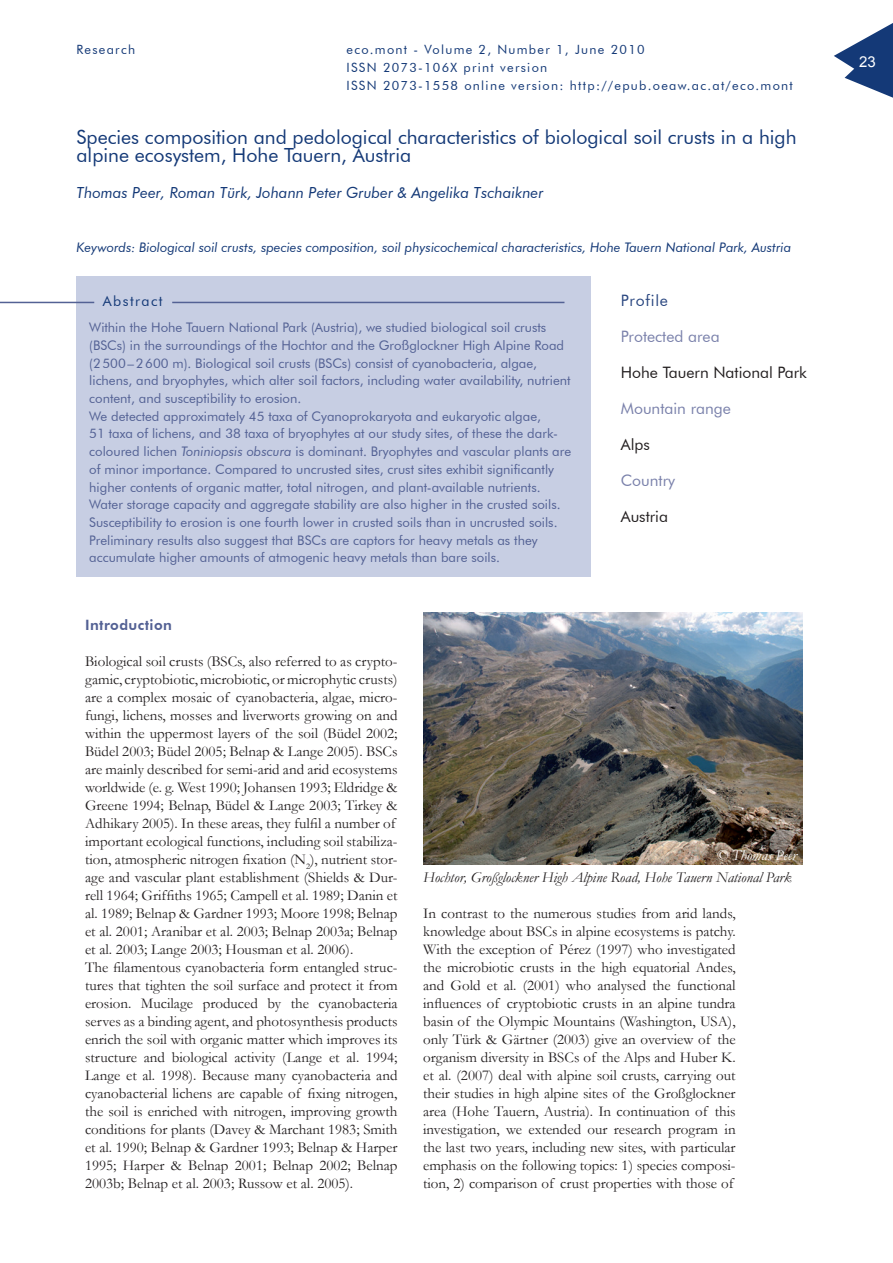
<style>
.page{position:relative;width:893px;height:1263px;background:#fff}
.page>*{position:absolute;margin:0;border:0;box-sizing:border-box;transform-origin:0 0}
.t1{font:19.5px/18px "Futura BT";color:#143977}
.t2{font:15.75px "Futura BT";color:#7a81ab}
.t3{font:15.75px "Futura BT";color:#231f20}
.t4{font:15.75px "Futura BT";letter-spacing:.05em;color:#294680}
.t5{font:italic 15.3px "Futura BT";color:#143977}
.t6{font:15px/18px "Garamond";color:#231f20}
.t7{font:italic 15px "Garamond";color:#231f20}
.t8{font:italic 15px "Garamond";color:#fff}
.t9{font:15px "Arial";color:#fff}
.t10{font:800 14.25px "Futura BT";letter-spacing:.03em;color:#536194}
.t11{font:14.25px "Futura BT";letter-spacing:.1em;color:#143977}
.t12{font:13.2px/17.7px "Futura BT";color:#536194}
.t13{font:italic 13.2px "Futura BT";color:#143977}
.t14{font:12.75px/18px "Futura BT";letter-spacing:.1em;color:#143977}
.s1{font-style:italic}
</style>
<div class="page">
<div style="left:77px;top:276px;width:514px;height:300px;background:#c7cee3"></div>
<hr style="left:0;top:302px;width:94px;height:1px;background:#536194">
<hr style="left:172px;top:302px;width:392px;height:1px;background:#536194">
<svg style="left:834px;top:23px;width:59px;height:75px"></svg>
<img style="left:423px;top:612px;width:379px;height:252px">
<p class="t14" style="left:77px;top:40px;width:60px">Research</p>
<p class="t14" style="left:347px;top:40px;width:448px">eco.mont - Volume 2, Number 1, June 2010<br>ISSN 2073-106X print version<br>ISSN 2073-1558 online version: http://epub.oeaw.ac.at/eco.mont</p>
<h1 class="t1" style="left:77px;top:128px;width:721px">Species composition and pedological characteristics of biological soil crusts in a high alpine ecosystem, Hohe Tauern, Austria</h1>
<p class="t5" style="left:77px;top:183px;width:469px">Thomas Peer, Roman Türk, Johann Peter Gruber &amp; Angelika Tschaikner</p>
<p class="t13" style="left:77px;top:239px;width:716px">Keywords: Biological soil crusts, species composition, soil physicochemical characteristics, Hohe Tauern National Park, Austria</p>
<p class="t4" style="left:621px;top:291px;width:49px">Profile</p>
<p class="t2" style="left:621px;top:327px;width:100px">Protected area</p>
<p class="t3" style="left:621px;top:363px;width:188px">Hohe Tauern National Park</p>
<p class="t2" style="left:621px;top:399px;width:112px">Mountain range</p>
<p class="t3" style="left:621px;top:435px;width:31px">Alps</p>
<p class="t2" style="left:621px;top:471px;width:56px">Country</p>
<p class="t3" style="left:621px;top:507px;width:49px">Austria</p>
<p class="t11" style="left:103px;top:292px;width:61px">Abstract</p>
<p class="t12" style="left:89px;top:319px;width:483px">Within the Hohe Tauern National Park (Austria), we studied biological soil crusts (BSCs) in the surroundings of the Hochtor and the Großglockner High Alpine Road (2500–2600 m). Biological soil crusts (BSCs) consist of cyanobacteria, algae, lichens, and bryophytes, which alter soil factors, including water availability, nutrient content, and susceptibility to erosion.<br>We detected approximately 45 taxa of Cyanoprokaryota and eukaryotic algae,<br>51 taxa of lichens, and 38 taxa of bryophytes at our study sites, of these the dark&shy;coloured lichen <span class="s1">Toniniopsis obscura</span> is dominant. Bryophytes and vascular plants are of minor importance. Compared to uncrusted sites, crust sites exhibit significantly higher contents of organic matter, total nitrogen, and plant-available nutrients.<br>Water storage capacity and aggregate stability are also higher in the crusted soils.<br>Susceptibility to erosion is one fourth lower in crusted soils than in uncrusted soils.<br>Preliminary results also suggest that BSCs are captors for heavy metals as they accumulate higher amounts of atmogenic heavy metals than bare soils.</p>
<p class="t10" style="left:85px;top:616px;width:89px">Introduction</p>
<p class="t6" style="left:85px;top:652px;width:314px">Biological soil crusts (BSCs, also referred to as crypto&shy;gamic, cryptobiotic, microbiotic, or microphytic crusts) are a complex mosaic of cyanobacteria, algae, micro&shy;fungi, lichens, mosses and liverworts growing on and within the uppermost layers of the soil (Büdel 2002; Büdel 2003; Büdel 2005; Belnap &amp; Lange 2005). BSCs are mainly described for semi-arid and arid ecosystems worldwide (e. g. West 1990; Johansen 1993; Eldridge &amp; Greene 1994; Belnap, Büdel &amp; Lange 2003; Tirkey &amp; Adhikary 2005). In these areas, they fulfil a number of important ecological functions, including soil stabiliza&shy;tion, atmospheric nitrogen fixation (N<sub>2</sub>), nutrient stor&shy;age and vascular plant establishment (Shields &amp; Dur&shy;rell 1964; Griffiths 1965; Campell et al. 1989; Danin et al. 1989; Belnap &amp; Gardner 1993; Moore 1998; Belnap et al. 2001; Aranibar et al. 2003; Belnap 2003a; Belnap et al. 2003; Lange 2003; Housman et al. 2006).<br>The filamentous cyanobacteria form entangled struc&shy;tures that tighten the soil surface and protect it from erosion. Mucilage produced by the cyanobacteria serves as a binding agent, and photosynthesis products enrich the soil with organic matter which improves its structure and biological activity (Lange et al. 1994; Lange et al. 1998). Because many cyanobacteria and cyanobacterial lichens are capable of fixing nitrogen, the soil is enriched with nitrogen, improving growth conditions for plants (Davey &amp; Marchant 1983; Smith et al. 1990; Belnap &amp; Gardner 1993; Belnap &amp; Harper 1995; Harper &amp; Belnap 2001; Belnap 2002; Belnap 2003b; Belnap et al. 2003; Russow et al. 2005).</p>
<p class="t8" style="left:716px;top:845px;width:82px">© Thomas Peer</p>
<p class="t7" style="left:423px;top:867px;width:370px">Hochtor, Großglockner High Alpine Road, Hohe Tauern National Park</p>
<p class="t6" style="left:423px;top:904px;width:314px;text-align:justify">In contrast to the numerous studies from arid lands, knowledge about BSCs in alpine ecosystems is patchy.<br>With the exception of Pérez (1997) who investigated the microbiotic crusts in the high equatorial Andes, and Gold et al. (2001) who analysed the functional influences of cryptobiotic crusts in an alpine tundra basin of the Olympic Mountains (Washington, USA), only Türk &amp; Gärtner (2003) give an overview of the organism diversity in BSCs of the Alps and Huber K. et al. (2007) deal with alpine soil crusts, carrying out their studies in high alpine sites of the Großglockner area (Hohe Tauern, Austria). In continuation of this investigation, we extended our research program in the last two years, including new sites, with particular emphasis on the following topics: 1) species composi&shy;tion, 2) comparison of crust properties with those of</p>
<p class="t9" style="left:859px;top:52px;width:18px">23</p>
</div>
